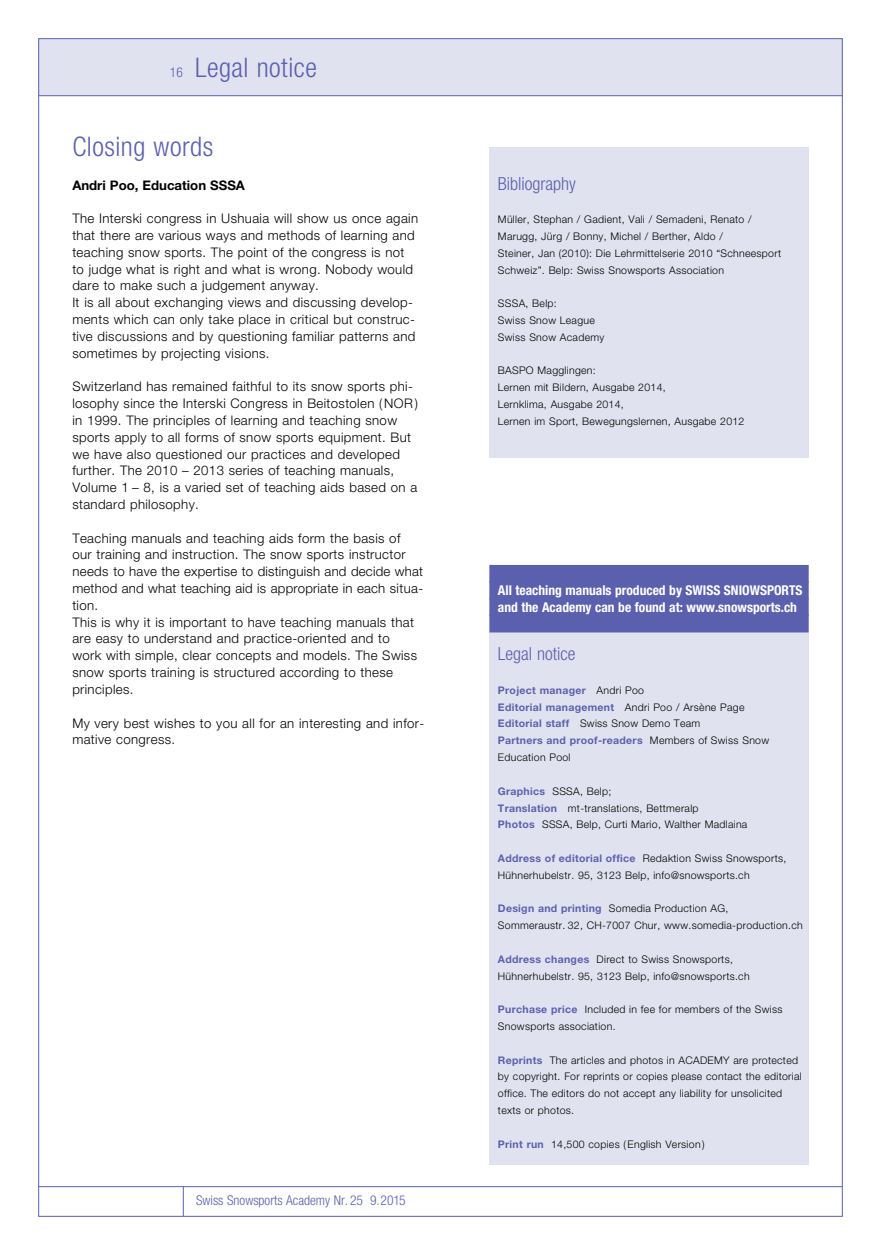
<style>
.page{position:relative;width:881px;height:1255px;background:#fff}
.page>*{position:absolute;margin:0;border:0;box-sizing:border-box;transform-origin:0 0}
.t1{font:300 condensed 27px "Helvetica Neue LT Std";letter-spacing:.02em;color:#5a60ad}
.t2{font:300 condensed 18px "Helvetica Neue LT Std";color:#5a60ad}
.t3{font:700 condensed 13.5px/16.5px "Helvetica Neue LT Std";color:#fff}
.t4{font:300 condensed 13.5px "Helvetica Neue LT Std";color:#5a60ad}
.t5{font:300 13.2px/16.8px "Helvetica Neue LT Std";letter-spacing:.03em;color:#000}
.t6{font:700 13.2px "Helvetica Neue LT Std";color:#000}
.t7{font:300 10.5px/16.8px "Helvetica Neue LT Std";letter-spacing:.03em;color:#000}
.s1{font-size:13.5px}
.s2{font-weight:700;color:#5a60ad}
</style>
<div class="page">
<div style="left:38px;top:39px;width:804px;height:56px;background:#e1e2f0"></div>
<hr style="left:39px;top:1186px;width:803px;height:1px;background:#5a60ad">
<hr style="left:183px;top:1186px;width:1px;height:30px;background:#5a60ad">
<hr style="left:39px;top:95px;width:803px;height:1px;background:#5a60ad">
<div style="left:489px;top:147px;width:319px;height:311px;background:#e1e2f0"></div>
<div style="left:489px;top:565px;width:319px;height:599px;background:#e1e2f0"></div>
<div style="left:489px;top:565px;width:319px;height:18px;background:#5a60ad"></div>
<div style="left:489px;top:581px;width:319px;height:18px;background:#5a60ad"></div>
<div style="left:489px;top:598px;width:319px;height:18px;background:#5a60ad"></div>
<div style="left:489px;top:614px;width:319px;height:18px;background:#5a60ad"></div>
<h1 class="t1" style="left:170px;top:58px;width:148px"><span class="s1">16</span> Legal notice</h1>
<h1 class="t1" style="left:72px;top:137px;width:142px">Closing words</h1>
<p class="t6" style="left:72px;top:180px;width:174px">Andri Poo, Education SSSA</p>
<p class="t5" style="left:72px;top:211px;width:347px">The Interski congress in Ushuaia will show us once again that there are various ways and methods of learning and teaching snow sports. The point of the congress is not to judge what is right and what is wrong. Nobody would dare to make such a judgement anyway.<br>It is all about exchanging views and discussing develop&shy;ments which can only take place in critical but construc - tive discussions and by questioning familiar patterns and sometimes by projecting visions.</p>
<p class="t5" style="left:72px;top:379px;width:347px">Switzerland has remained faithful to its snow sports phi - losophy since the Interski Congress in Beitostolen ( NOR ) in 1999. The principles of learning and teaching snow sports apply to all forms of snow sports equipment. But we have also questioned our practices and developed further. The 2010 – 2013 series of teaching manuals, Volume 1 – 8, is a varied set of teaching aids based on a standard philosophy.</p>
<p class="t5" style="left:72px;top:530px;width:352px">Teaching manuals and teaching aids form the basis of<br>our training and instruction. The snow sports instructor needs to have the expertise to distinguish and decide what method and what teaching aid is appropriate in each situa&shy;tion.<br>This is why it is important to have teaching manuals that are easy to understand and practice-oriented and to<br>work with simple, clear concepts and models. The Swiss snow sports training is structured according to these principles.</p>
<p class="t5" style="left:72px;top:715px;width:353px">My very best wishes to you all for an interesting and infor&shy;mative congress.</p>
<p class="t4" style="left:196px;top:1195px;width:211px">Swiss Snowsports Academy Nr. 25 9.2015</p>
<h2 class="t2" style="left:497px;top:177px;width:79px">Bibliography</h2>
<p class="t7" style="left:497px;top:212px;width:284px">Müller, Stephan / Gadient, Vali / Semadeni, Renato / Marugg, Jürg / Bonny, Michel / Berther, Aldo /<br>Steiner, Jan (2010): Die Lehrmittelserie 2010 “Schneesport Schweiz”. Belp: Swiss Snowsports Association</p>
<p class="t7" style="left:497px;top:296px;width:108px">SSSA, Belp:<br>Swiss Snow League<br>Swiss Snow Academy</p>
<p class="t7" style="left:497px;top:363px;width:248px">BASPO Magglingen:<br>Lernen mit Bildern, Ausgabe 2014,<br>Lernklima, Ausgabe 2014,<br>Lernen im Sport, Bewegungslernen, Ausgabe 2012</p>
<p class="t3" style="left:497px;top:583px;width:306px">All teaching manuals produced by SWISS SNIOWSPORTS and the Academy can be found at: www.snowsports.ch</p>
<h2 class="t2" style="left:497px;top:647px;width:79px">Legal notice</h2>
<p class="t7" style="left:497px;top:682px;width:272px"><span class="s2">Project manager</span> Andri Poo<br><span class="s2">Editorial management</span> Andri Poo / Arsène Page <span class="s2">Editorial staff</span> Swiss Snow Demo Team<br><span class="s2">Partners and proof-readers</span> Members of Swiss Snow Education Pool</p>
<p class="t7" style="left:497px;top:783px;width:251px"><span class="s2">Graphics</span> SSSA, Belp;<br><span class="s2">Translation</span> mt-translations, Bettmeralp<br><span class="s2">Photos</span> SSSA, Belp, Curti Mario, Walther Madlaina</p>
<p class="t7" style="left:497px;top:850px;width:290px"><span class="s2">Address of editorial office</span> Redaktion Swiss Snowsports,<br>Hühnerhubelstr. 95, 3123 Belp, info@snowsports.ch</p>
<p class="t7" style="left:497px;top:901px;width:306px"><span class="s2">Design and printing</span> Somedia Production AG,<br>Sommeraustr. 32, CH-7007 Chur, www.somedia-production.ch</p>
<p class="t7" style="left:497px;top:951px;width:253px"><span class="s2">Address changes</span> Direct to Swiss Snowsports,<br>Hühnerhubelstr. 95, 3123 Belp, info@snowsports.ch</p>
<p class="t7" style="left:497px;top:1002px;width:286px"><span class="s2">Purchase price</span> Included in fee for members of the Swiss<br>Snowsports association.</p>
<p class="t7" style="left:497px;top:1052px;width:305px"><span class="s2">Reprints</span> The articles and photos in ACADEMY are protected by copyright. For reprints or copies please contact the editorial office. The editors do not accept any liability for unsolicited texts or photos.</p>
<p class="t7" style="left:497px;top:1136px;width:208px"><span class="s2">Print run</span> 14,500 copies ( English Version)</p>
</div>
